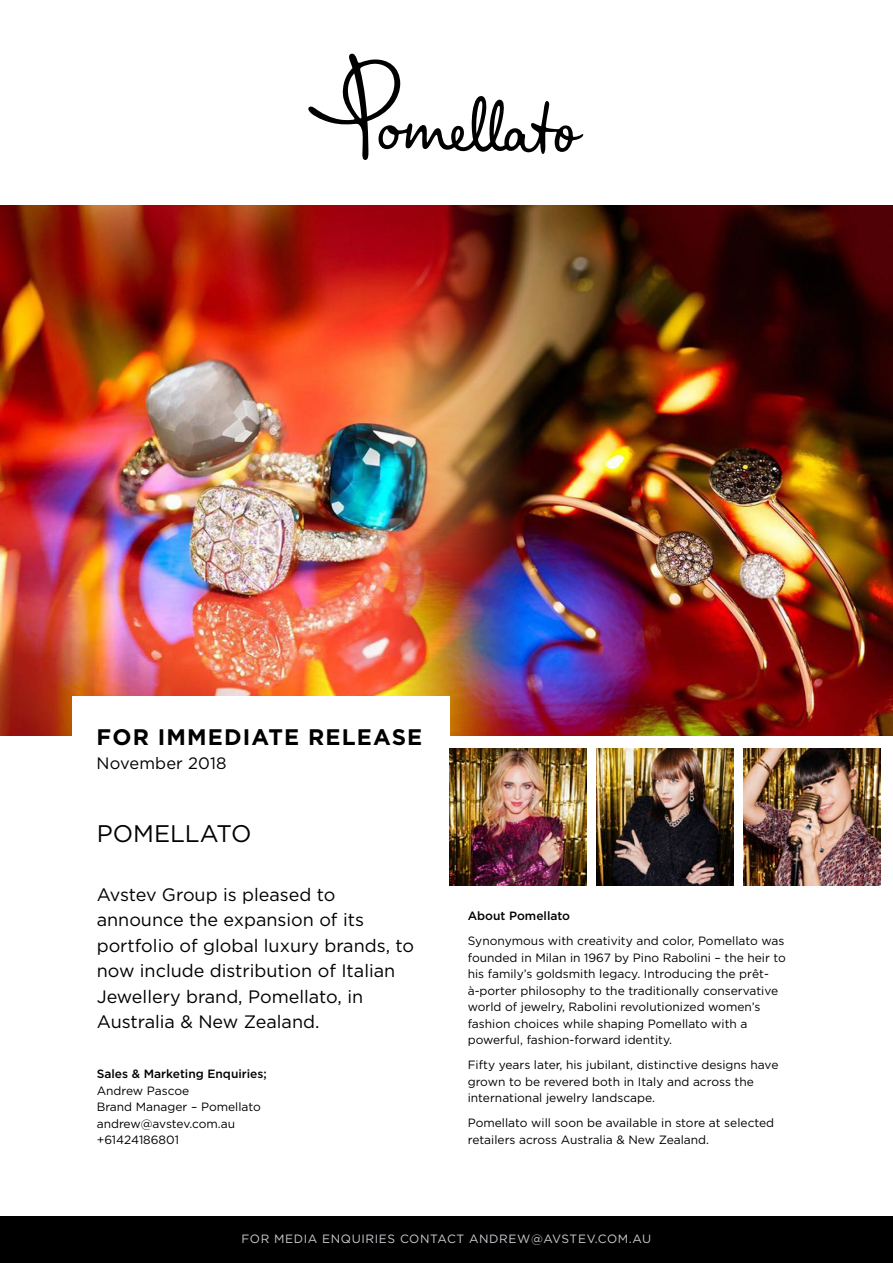
<style>
.page{position:relative;width:893px;height:1263px;background:#fff}
.page>*{position:absolute;margin:0;border:0;box-sizing:border-box;transform-origin:0 0}
.t1{font:24px "Gotham";color:#000}
.t2{font:700 22.5px "Gotham";letter-spacing:.05em;color:#000}
.t3{font:18px/25.5px "Gotham";color:#000}
.t4{font:16.5px "Gotham";letter-spacing:.01em;color:#000}
.t5{font:12px/16.5px "Gotham";color:#000}
.t6{font:12px "Gotham";letter-spacing:.05em;color:#cbccd1}
.t7{font:500 12px "Gotham";color:#000}
.s1{font-weight:500}
</style>
<div class="page">
<img style="left:0;top:205px;width:362px;height:531px">
<img style="left:362px;top:205px;width:531px;height:531px">
<div style="left:0;top:1216px;width:893px;height:47px;background:#000"></div>
<div style="left:72px;top:696px;width:377px;height:78px;background:#fff"></div>
<svg style="left:308px;top:53px;width:276px;height:107px"></svg>
<img style="left:449px;top:748px;width:138px;height:137px">
<img style="left:596px;top:748px;width:137px;height:137px">
<img style="left:743px;top:748px;width:137px;height:137px">
<p class="t2" style="left:97px;top:724px;width:327px">FOR IMMEDIATE RELEASE</p>
<p class="t4" style="left:97px;top:754px;width:132px">November 2018</p>
<p class="t1" style="left:97px;top:820px;width:156px">POMELLATO</p>
<p class="t3" style="left:97px;top:881px;width:319px">Avstev Group is pleased to announce the expansion of its portfolio of global luxury brands, to now include distribution of Italian<br>Jewellery brand, Pomellato, in<br>Australia &amp; New Zealand.</p>
<p class="t5" style="left:97px;top:1065px;width:172px"><span class="s1">Sales &amp; Marketing Enquiries;<br></span>Andrew Pascoe<br>Brand Manager – Pomellato andrew@avstev.com.au +61424186801</p>
<p class="t7" style="left:468px;top:909px;width:104px">About Pomellato</p>
<p class="t5" style="left:468px;top:933px;width:320px">Synonymous with creativity and color, Pomellato was founded in Milan in 1967 by Pino Rabolini – the heir to his family’s goldsmith legacy. Introducing the prêt&shy;à-porter philosophy to the traditionally conservative world of jewelry, Rabolini revolutionized women’s fashion choices while shaping Pomellato with a powerful, fashion-forward identity.</p>
<p class="t5" style="left:468px;top:1057px;width:312px">Fifty years later, his jubilant, distinctive designs have grown to be revered both in Italy and across the international jewelry landscape.</p>
<p class="t5" style="left:468px;top:1115px;width:308px">Pomellato will soon be available in store at selected retailers across Australia &amp; New Zealand.</p>
<p class="t6" style="left:242px;top:1232px;width:411px">FOR MEDIA ENQUIRIES CONTACT ANDREW@AVSTEV.COM.AU</p>
</div>
